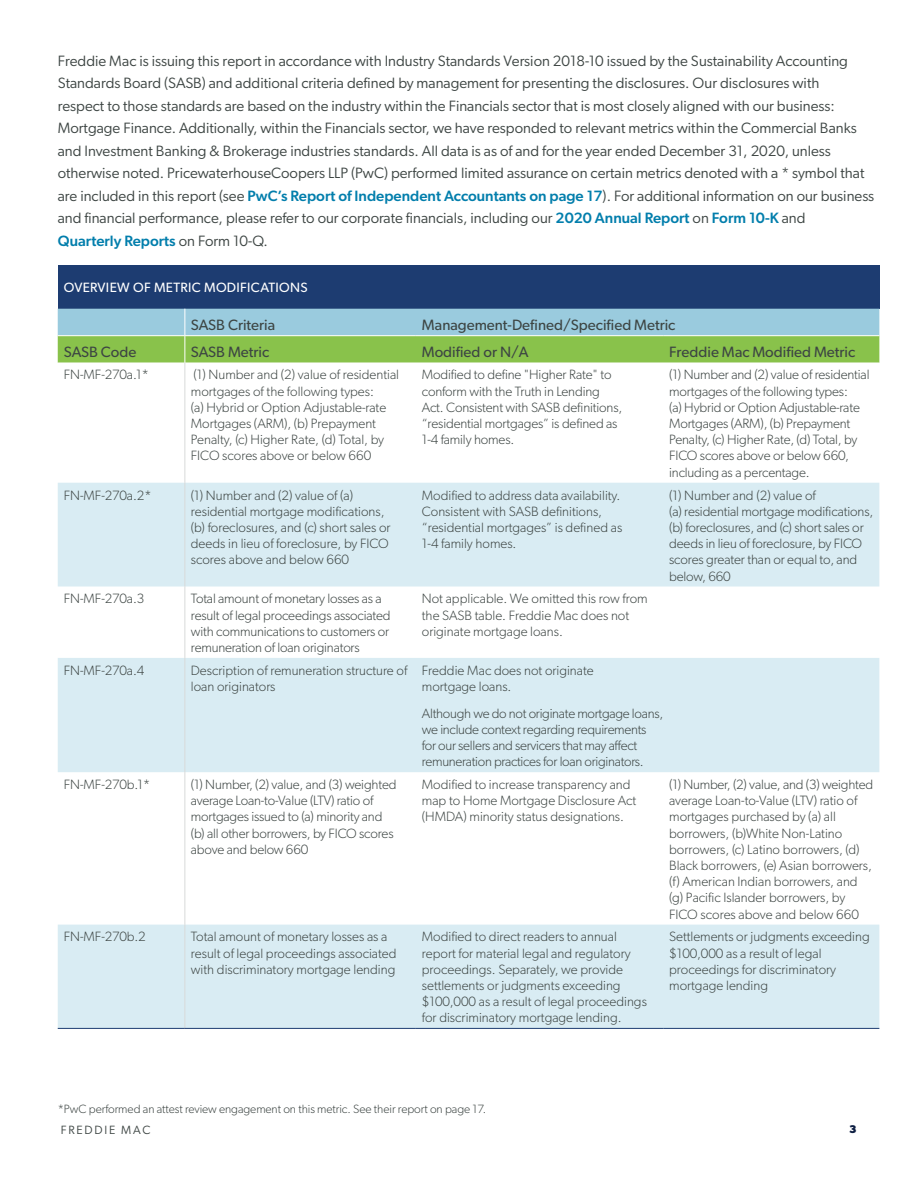
<style>
.page{position:relative;width:918px;height:1188px;background:#fff}
.page>*{position:absolute;margin:0;border:0;box-sizing:border-box;transform-origin:0 0}
.t1{font:15px/22.5px "Gibson";color:#3d4543}
.t2{font:15px "Gibson";color:#3d4543}
.t3{font:300 13.5px/16.2px "Gibson";color:#3d4543}
.t4{font:300 13.5px/16.2px "Gibson";letter-spacing:-.02em;color:#3d4543}
.t5{font:13.5px "Gibson";letter-spacing:.025em;color:#fff}
.t6{font:300 12px "Gibson";letter-spacing:-.005em;color:#3d4543}
.t7{font:12px "Gibson";letter-spacing:.15em;color:#3d4543}
.t8{font:700 11.25px "Gibson";color:#0e1f43}
.s1{font-weight:500;color:#027eac}
</style>
<div class="page">
<div style="left:58px;top:266px;width:821px;height:43px;background:#1d3c71"></div>
<svg style="left:58px;top:483px;width:821px;height:545px;fill:#d9ecf3"></svg>
<hr style="left:184px;top:363px;width:1px;height:120px;background:#d8dad9">
<hr style="left:184px;top:483px;width:1px;height:103px;background:#d8dad9">
<hr style="left:184px;top:586px;width:1px;height:72px;background:#d8dad9">
<hr style="left:184px;top:658px;width:1px;height:114px;background:#d8dad9">
<hr style="left:184px;top:772px;width:1px;height:153px;background:#d8dad9">
<hr style="left:184px;top:925px;width:1px;height:103px;background:#d8dad9">
<hr style="left:58px;top:1028px;width:127px;height:1px;background:#1d3c71">
<hr style="left:185px;top:1028px;width:231px;height:1px;background:#1d3c71">
<hr style="left:416px;top:1028px;width:247px;height:1px;background:#1d3c71">
<hr style="left:663px;top:1028px;width:216px;height:1px;background:#1d3c71">
<svg style="left:58px;top:309px;width:821px;height:54px;background:#93c796"></svg>
<hr style="left:416px;top:335px;width:247px;height:1px;background:#fff">
<hr style="left:663px;top:335px;width:216px;height:1px;background:#fff">
<p class="t1" style="left:58px;top:49px;width:818px">Freddie Mac is issuing this report in accordance with Industry Standards Version 2018-10 issued by the Sustainability Accounting Standards Board (SASB) and additional criteria defined by management for presenting the disclosures. Our disclosures with<br>respect to those standards are based on the industry within the Financials sector that is most closely aligned with our business:<br>Mortgage Finance. Additionally, within the Financials sector, we have responded to relevant metrics within the Commercial Banks and Investment Banking &amp; Brokerage industries standards. All data is as of and for the year ended December 31, 2020, unless otherwise noted. PricewaterhouseCoopers LLP (PwC) performed limited assurance on certain metrics denoted with a * symbol that are included in this report (see <span class="s1">PwC’s Report of Independent Accountants on page 17</span>). For additional information on our business and financial performance, please refer to our corporate financials, including our <span class="s1">2020 Annual Report</span> on <span class="s1">Form 10-K</span> and<br><span class="s1">Quarterly Reports</span> on Form 10-Q.</p>
<p class="t5" style="left:64px;top:280px;width:245px">OVERVIEW OF METRIC MODIFICATIONS</p>
<p class="t2" style="left:191px;top:316px;width:86px">SASB Criteria</p>
<p class="t2" style="left:422px;top:316px;width:255px">Management-Defined/Specified Metric</p>
<p class="t2" style="left:64px;top:343px;width:74px">SASB Code</p>
<p class="t2" style="left:191px;top:343px;width:80px">SASB Metric</p>
<p class="t2" style="left:422px;top:343px;width:108px">Modified or N/A</p>
<p class="t2" style="left:669px;top:343px;width:188px">Freddie Mac Modified Metric</p>
<p class="t3" style="left:64px;top:367px;width:87px">FN-MF-270a.1*</p>
<p class="t3" style="left:191px;top:367px;width:210px">(1) Number and (2) value of residential mortgages of the following types:<br>(a) Hybrid or Option Adjustable-rate Mortgages (ARM), (b) Prepayment Penalty, (c) Higher Rate, (d) Total, by FICO scores above or below 660</p>
<p class="t3" style="left:422px;top:367px;width:202px">Modified to define "Higher Rate" to conform with the Truth in Lending Act. Consistent with SASB definitions, “residential mortgages” is defined as 1-4 family homes.</p>
<p class="t3" style="left:669px;top:367px;width:202px">(1) Number and (2) value of residential mortgages of the following types:<br>(a) Hybrid or Option Adjustable-rate Mortgages (ARM), (b) Prepayment Penalty, (c) Higher Rate, (d) Total, by FICO scores above or below 660, including as a percentage.</p>
<p class="t3" style="left:64px;top:487px;width:89px">FN-MF-270a.2*</p>
<p class="t3" style="left:191px;top:487px;width:201px">(1) Number and (2) value of (a) residential mortgage modifications, (b) foreclosures, and (c) short sales or deeds in lieu of foreclosure, by FICO scores above and below 660</p>
<p class="t3" style="left:422px;top:487px;width:202px">Modified to address data availability.<br>Consistent with SASB definitions, “residential mortgages” is defined as 1-4 family homes.</p>
<p class="t3" style="left:669px;top:487px;width:206px">(1) Number and (2) value of<br>(a) residential mortgage modifications, (b) foreclosures, and (c) short sales or deeds in lieu of foreclosure, by FICO scores greater than or equal to, and below, 660</p>
<p class="t3" style="left:64px;top:590px;width:82px">FN-MF-270a.3</p>
<p class="t3" style="left:191px;top:590px;width:201px">Total amount of monetary losses as a result of legal proceedings associated with communications to customers or remuneration of loan originators</p>
<p class="t3" style="left:422px;top:590px;width:227px">Not applicable. We omitted this row from the SASB table. Freddie Mac does not originate mortgage loans.</p>
<p class="t3" style="left:64px;top:662px;width:82px">FN-MF-270a.4</p>
<p class="t3" style="left:191px;top:662px;width:218px">Description of remuneration structure of loan originators</p>
<p class="t3" style="left:422px;top:662px;width:173px">Freddie Mac does not originate mortgage loans.</p>
<p class="t4" style="left:422px;top:705px;width:243px">Although we do not originate mortgage loans, we include context regarding requirements for our sellers and servicers that may affect remuneration practices for loan originators.</p>
<p class="t3" style="left:64px;top:776px;width:88px">FN-MF-270b.1*</p>
<p class="t3" style="left:191px;top:776px;width:207px">(1) Number, (2) value, and (3) weighted average Loan-to-Value (LTV) ratio of mortgages issued to (a) minority and (b) all other borrowers, by FICO scores above and below 660</p>
<p class="t3" style="left:422px;top:776px;width:216px">Modified to increase transparency and map to Home Mortgage Disclosure Act (HMDA) minority status designations.</p>
<p class="t3" style="left:669px;top:776px;width:206px">(1) Number, (2) value, and (3) weighted average Loan-to-Value (LTV) ratio of mortgages purchased by (a) all borrowers, (b)White Non-Latino borrowers, (c) Latino borrowers, (d)<br>Black borrowers, (e) Asian borrowers, (f) American Indian borrowers, and (g) Pacific Islander borrowers, by FICO scores above and below 660</p>
<p class="t3" style="left:64px;top:929px;width:84px">FN-MF-270b.2</p>
<p class="t3" style="left:191px;top:929px;width:207px">Total amount of monetary losses as a result of legal proceedings associated with discriminatory mortgage lending</p>
<p class="t3" style="left:422px;top:929px;width:227px">Modified to direct readers to annual report for material legal and regulatory proceedings. Separately, we provide settlements or judgments exceeding $100,000 as a result of legal proceedings for discriminatory mortgage lending.</p>
<p class="t3" style="left:669px;top:929px;width:202px">Settlements or judgments exceeding $100,000 as a result of legal proceedings for discriminatory mortgage lending</p>
<p class="t6" style="left:58px;top:1102px;width:430px">*PwC performed an attest review engagement on this metric. See their report on page 17.</p>
<p class="t7" style="left:61px;top:1123px;width:91px">FREDDIE MAC</p>
<p class="t8" style="left:849px;top:1123px;width:9px">3</p>
</div>
